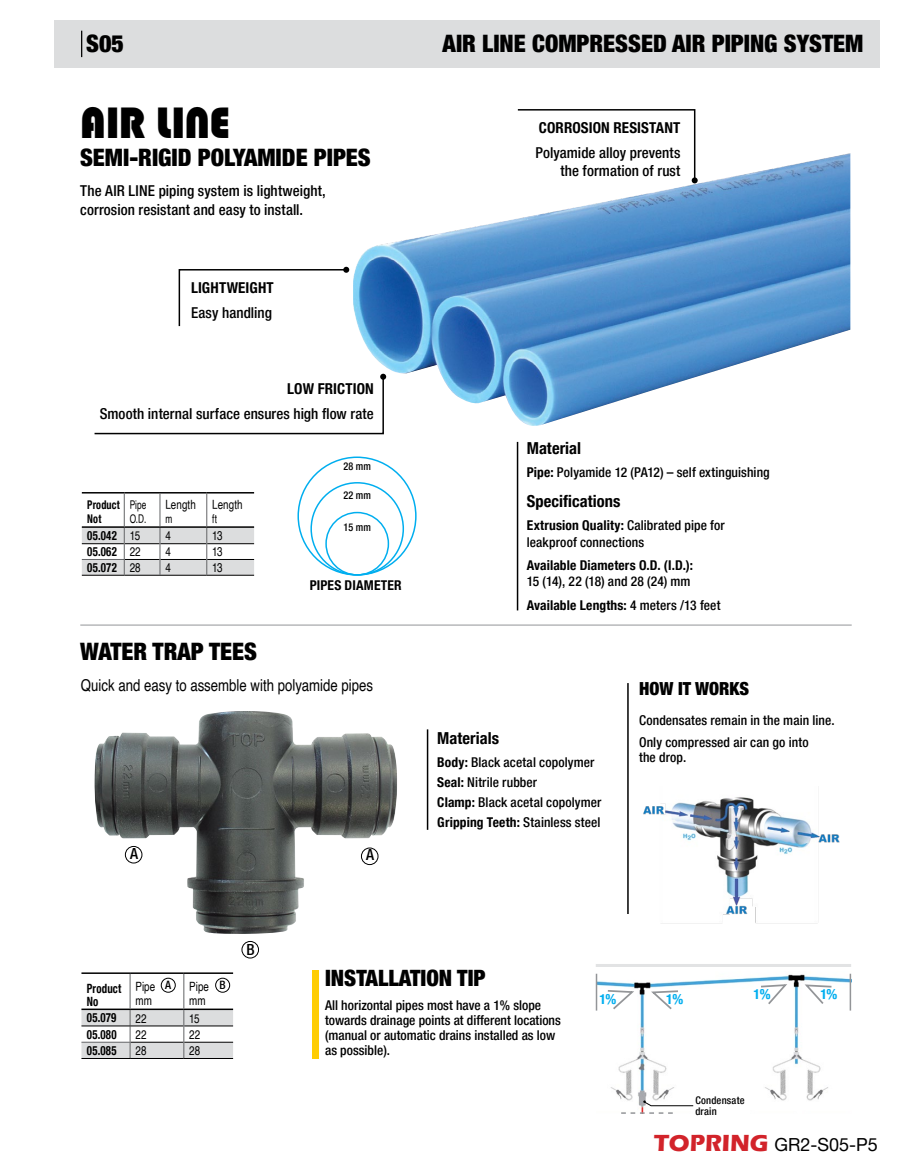
<style>
.page{position:relative;width:905px;height:1175px;background:#fff}
.page>*{position:absolute;margin:0;border:0;box-sizing:border-box;transform-origin:0 0}
.t1{font:900 42.75px "Blippo BT";color:#000}
.t2{font:900 condensed 24px "Helvetica Neue LT Pro";color:#000}
.t3{font:900 condensed 22.5px "Helvetica Neue LT Pro";color:#000}
.t4{font:18px "Helvetica Neue LT Pro";color:#000}
.t5{font:900 condensed 18px "Helvetica Neue LT Pro";color:#000}
.t6{font:16.5px "Helvetica";color:#000;scale:.8 1}
.t7{font:700 condensed 16.5px "Helvetica Neue LT Pro";letter-spacing:.005em;color:#000}
.t8{font:500 condensed 15.3px "Helvetica Neue LT Pro";color:#000}
.t9{font:500 condensed 15px/19.5px "Helvetica Neue LT Pro";letter-spacing:.005em;color:#000}
.t10{font:700 condensed 15px "Helvetica Neue LT Pro";letter-spacing:.01em;color:#000}
.t11{font:700 condensed 13.95px "Helvetica Neue LT Pro";color:#00aeef}
.t12{font:500 condensed 13.5px/15px "Helvetica Neue LT Pro";letter-spacing:.005em;color:#000}
.t13{font:700 condensed 13.5px "Helvetica Neue LT Pro";letter-spacing:.01em;color:#000}
.t14{font:700 condensed 12.75px/13.5px "Helvetica Neue LT Pro";letter-spacing:.025em;color:#000;scale:.85 1}
.t15{font:12.75px/13.5px "Helvetica";letter-spacing:.01em;color:#000;scale:.77 1}
.t16{font:12px/13.5px "Helvetica";letter-spacing:.015em;color:#000;scale:.69 1}
.t17{font:700 condensed 12px/13.5px "Helvetica Neue LT Pro";letter-spacing:.015em;color:#000;scale:.85 1}
.t18{font:500 condensed 11.55px "Helvetica Neue LT Pro";color:#000}
.t19{font:500 condensed 10.8px "Helvetica Neue LT Pro";color:#000;scale:.94 1}
.t20{font:500 condensed 10.5px/10.5px "Helvetica Neue LT Pro";letter-spacing:.02em;color:#000}
.s1{font-family:"Helvetica";font-weight:400;font-stretch:normal}
.s2{font-weight:700}
.s3{font-family:"Eras ITC";font-weight:700;font-size:24px;color:#d2232a}
</style>
<div class="page">
<div style="left:54px;top:20px;width:825px;height:48px;background:#dcddde"></div>
<svg style="left:81px;top:31px;width:1px;height:26px"></svg>
<img style="left:94px;top:711px;width:303px;height:223px">
<img style="left:353px;top:153px;width:497px;height:273px">
<div style="left:361px;top:847px;width:17px;height:18px;border:1px solid #000;border-radius:50%"></div>
<div style="left:242px;top:941px;width:17px;height:17px;border:1px solid #000;border-radius:50%"></div>
<div style="left:125px;top:846px;width:17px;height:17px;border:1px solid #000;border-radius:50%"></div>
<img style="left:643px;top:797px;width:197px;height:126px">
<hr style="left:627px;top:683px;width:1px;height:231px;background:#000">
<hr style="left:80px;top:624px;width:771px;height:1px;background:#939598">
<img style="left:596px;top:974px;width:255px;height:139px">
<svg style="left:802px;top:983px;width:31px;height:22px"></svg>
<svg style="left:649px;top:989px;width:30px;height:22px"></svg>
<svg style="left:759px;top:983px;width:30px;height:23px"></svg>
<svg style="left:606px;top:989px;width:30px;height:22px"></svg>
<hr style="left:595px;top:973px;width:2px;height:37px;background:#939598">
<hr style="left:849px;top:973px;width:2px;height:37px;background:#939598">
<hr style="left:595px;top:964px;width:256px;height:3px;background:#e2e3e4">
<svg style="left:621px;top:1112px;width:51px;height:1px"></svg>
<svg style="left:643px;top:1100px;width:51px;height:6px"></svg>
<div style="left:310px;top:482px;width:94px;height:93px;border:2px solid #00aeef;border-radius:50%"></div>
<div style="left:325px;top:512px;width:64px;height:63px;border:2px solid #00aeef;border-radius:50%"></div>
<div style="left:297px;top:456px;width:119px;height:119px;border:2px solid #00aeef;border-radius:50%"></div>
<hr style="left:81px;top:1058px;width:49px;height:1px;background:#000">
<hr style="left:130px;top:1058px;width:54px;height:1px;background:#000">
<hr style="left:184px;top:1058px;width:49px;height:1px;background:#000">
<hr style="left:81px;top:972px;width:49px;height:2px;background:#000">
<hr style="left:130px;top:972px;width:54px;height:2px;background:#000">
<hr style="left:184px;top:972px;width:49px;height:2px;background:#000">
<hr style="left:81px;top:1008px;width:49px;height:2px;background:#000">
<hr style="left:130px;top:1008px;width:54px;height:2px;background:#000">
<hr style="left:184px;top:1008px;width:49px;height:2px;background:#000">
<hr style="left:130px;top:974px;width:1px;height:34px;background:#636466">
<hr style="left:183px;top:974px;width:1px;height:34px;background:#636466">
<svg style="left:81px;top:1009px;width:152px;height:49px"></svg>
<hr style="left:517px;top:442px;width:1px;height:168px;background:#000">
<hr style="left:427px;top:729px;width:1px;height:100px;background:#000">
<svg style="left:516px;top:109px;width:181px;height:74px"></svg>
<svg style="left:94px;top:374px;width:292px;height:61px"></svg>
<svg style="left:178px;top:267px;width:171px;height:60px"></svg>
<div style="left:161px;top:978px;width:14px;height:14px;border:1px solid #000;border-radius:50%"></div>
<div style="left:215px;top:978px;width:15px;height:14px;border:1px solid #000;border-radius:50%"></div>
<div style="left:312px;top:970px;width:6px;height:88px;background:#ffcd03"></div>
<hr style="left:82px;top:575px;width:42px;height:1px;background:#000">
<hr style="left:124px;top:575px;width:36px;height:1px;background:#000">
<hr style="left:160px;top:575px;width:47px;height:1px;background:#000">
<hr style="left:207px;top:575px;width:47px;height:1px;background:#000">
<svg style="left:82px;top:528px;width:172px;height:47px"></svg>
<hr style="left:82px;top:492px;width:42px;height:1px;background:#000">
<hr style="left:124px;top:492px;width:36px;height:1px;background:#000">
<hr style="left:160px;top:492px;width:47px;height:1px;background:#000">
<hr style="left:207px;top:492px;width:47px;height:1px;background:#000">
<hr style="left:82px;top:526px;width:42px;height:2px;background:#000">
<hr style="left:124px;top:526px;width:36px;height:2px;background:#000">
<hr style="left:160px;top:526px;width:47px;height:2px;background:#000">
<hr style="left:207px;top:526px;width:47px;height:2px;background:#000">
<hr style="left:124px;top:493px;width:1px;height:33px;background:#636466">
<hr style="left:160px;top:493px;width:1px;height:33px;background:#636466">
<hr style="left:206px;top:493px;width:1px;height:33px;background:#636466">
<h2 class="t2" style="left:86px;top:30px;width:39px">S05</h2>
<h1 class="t1" style="left:80px;top:96px;width:151px">AIR LINE</h1>
<h2 class="t2" style="left:80px;top:143px;width:292px">SEMI-RIGID POLYAMIDE PIPES</h2>
<p class="t9" style="left:80px;top:180px;width:247px">The AIR LINE piping system is lightweight, corrosion resistant and easy to install.</p>
<p class="t10" style="left:191px;top:279px;width:84px">LIGHTWEIGHT</p>
<p class="t9" style="left:191px;top:302px;width:82px">Easy handling</p>
<p class="t10" style="left:287px;top:380px;width:88px">LOW FRICTION</p>
<p class="t9" style="left:100px;top:403px;width:275px">Smooth internal surface ensures high flow rate</p>
<p class="t17" style="left:87px;top:498px;width:40px">Product<br>Not</p>
<p class="t16" style="left:130px;top:498px;width:26px">Pipe<br>O.D.</p>
<p class="t15" style="left:165px;top:498px;width:41px">Length</p>
<p class="t16" style="left:165px;top:512px;width:11px">m</p>
<p class="t15" style="left:212px;top:498px;width:41px">Length</p>
<p class="t16" style="left:212px;top:512px;width:9px">ft</p>
<p class="t14" style="left:87px;top:529px;width:64px">05.042 <span class="s1">15</span></p>
<p class="t15" style="left:165px;top:529px;width:9px">4</p>
<p class="t15" style="left:212px;top:529px;width:15px">13</p>
<p class="t14" style="left:87px;top:545px;width:64px">05.062 <span class="s1">22</span></p>
<p class="t15" style="left:165px;top:545px;width:9px">4</p>
<p class="t15" style="left:212px;top:545px;width:15px">13</p>
<p class="t14" style="left:87px;top:560px;width:64px">05.072 <span class="s1">28</span></p>
<p class="t15" style="left:165px;top:561px;width:9px">4</p>
<p class="t15" style="left:212px;top:561px;width:15px">13</p>
<p class="t19" style="left:343px;top:460px;width:30px">28 mm</p>
<p class="t19" style="left:343px;top:489px;width:30px">22 mm</p>
<p class="t19" style="left:343px;top:521px;width:30px">15 mm</p>
<p class="t13" style="left:310px;top:577px;width:94px">PIPES DIAMETER</p>
<h2 class="t2" style="left:80px;top:637px;width:178px">WATER TRAP TEES</h2>
<p class="t6" style="left:81px;top:672px;width:366px">Quick and easy to assemble with polyamide pipes</p>
<p class="t8" style="left:130px;top:844px;width:9px">A</p>
<p class="t8" style="left:246px;top:940px;width:10px">B</p>
<p class="t8" style="left:366px;top:845px;width:9px">A</p>
<h2 class="t2" style="left:442px;top:30px;width:422px">AIR LINE COMPRESSED AIR PIPING SYSTEM</h2>
<p class="t10" style="left:539px;top:118px;width:143px">CORROSION RESISTANT</p>
<p class="t9" style="left:535px;top:143px;width:146px;line-height:18px;text-align:right">Polyamide alloy prevents the formation of rust</p>
<p class="t7" style="left:526px;top:438px;width:56px">Material</p>
<p class="t12" style="left:526px;top:464px;width:244px"><span class="s2">Pipe:</span> Polyamide 12 (PA12) – self extinguishing</p>
<p class="t7" style="left:526px;top:491px;width:95px">Specifications</p>
<p class="t12" style="left:526px;top:517px;width:199px;line-height:16.5px"><span class="s2">Extrusion Quality:</span> Calibrated pipe for leakproof connections</p>
<p class="t13" style="left:526px;top:557px;width:168px">Available Diameters O.D. (I.D.):</p>
<p class="t12" style="left:526px;top:570px;width:195px;line-height:23.2px">15 (14), 22 (18) and 28 (24) mm<br><span class="s2">Available Lengths:</span> 4 meters /13 feet</p>
<p class="t7" style="left:437px;top:728px;width:63px">Materials</p>
<p class="t12" style="left:437px;top:752px;width:166px;line-height:20px"><span class="s2">Body:</span> Black acetal copolymer<br><span class="s2">Seal:</span> Nitrile rubber<br><span class="s2">Clamp:</span> Black acetal copolymer<br><span class="s2">Gripping Teeth:</span> Stainless steel</p>
<h3 class="t5" style="left:639px;top:678px;width:112px">HOW IT WORKS</h3>
<p class="t12" style="left:639px;top:709px;width:197px;line-height:21.8px">Condensates remain in the main line.<br>Only compressed air can go into</p>
<p class="t12" style="left:639px;top:749px;width:49px">the drop.</p>
<p class="t18" style="left:165px;top:978px;width:7px">A</p>
<p class="t18" style="left:219px;top:978px;width:8px">B</p>
<p class="t14" style="left:87px;top:981px;width:42px">Product<br>No</p>
<p class="t15" style="left:135px;top:980px;width:27px">Pipe mm</p>
<p class="t15" style="left:189px;top:980px;width:27px">Pipe mm</p>
<p class="t14" style="left:87px;top:1011px;width:36px">05.079</p>
<p class="t15" style="left:135px;top:1011px;width:16px">22</p>
<p class="t15" style="left:189px;top:1011px;width:15px">15</p>
<p class="t14" style="left:87px;top:1027px;width:37px">05.080</p>
<p class="t15" style="left:135px;top:1028px;width:16px">22</p>
<p class="t15" style="left:189px;top:1028px;width:16px">22</p>
<p class="t14" style="left:87px;top:1043px;width:37px">05.085</p>
<p class="t15" style="left:135px;top:1044px;width:16px">28</p>
<p class="t15" style="left:189px;top:1044px;width:16px">28</p>
<h3 class="t3" style="left:325px;top:964px;width:162px">INSTALLATION TIP</h3>
<p class="t12" style="left:325px;top:997px;width:237px">All horizontal pipes most have a 1% slope towards drainage points at different locations (manual or automatic drains installed as low as possible).</p>
<p class="t11" style="left:599px;top:990px;width:18px">1%</p>
<p class="t11" style="left:666px;top:990px;width:18px">1%</p>
<p class="t11" style="left:753px;top:985px;width:18px">1%</p>
<p class="t11" style="left:820px;top:986px;width:18px">1%</p>
<p class="t20" style="left:695px;top:1095px;width:51px">Condensate drain</p>
<h3 class="t4" style="left:653px;top:1133px;width:226px"><span class="s3">TOPRING</span> GR2-S05-P5</h3>
</div>
